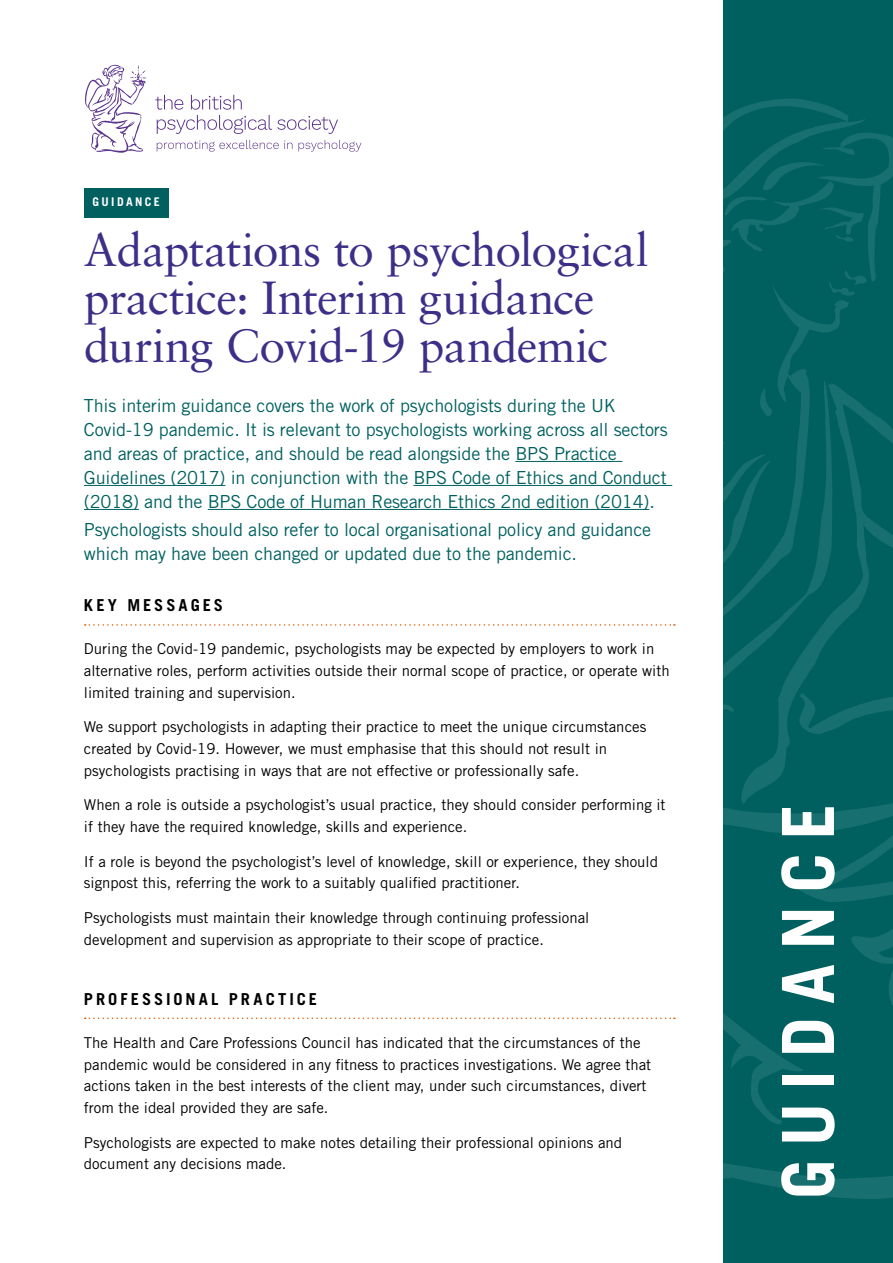
<style>
.page{position:relative;width:893px;height:1263px;background:#006060}
.page>*{position:absolute;margin:0;border:0;box-sizing:border-box;transform-origin:0 0}
.t1{font:700 72px "Trade Gothic LT Std";letter-spacing:.18em;color:#fff}
.t2{font:46.5px/48px "Sabon LT Std";letter-spacing:-.015em;color:#3c2f88}
.t3{font:18px/24px "Trade Gothic LT Std";letter-spacing:-.01em;color:#006060}
.t4{font:700 16.5px "Trade Gothic LT Std";letter-spacing:.18em;color:#000}
.t5{font:700 16.5px "Trade Gothic LT Std";color:#fff}
.t6{font:15px/21.8px "Trade Gothic LT Std";color:#000}
.t7{font:700 12px "Trade Gothic LT Std";letter-spacing:.2em;color:#fff}
</style>
<div class="page">
<svg style="left:723px;top:1163px;width:170px;height:36px"></svg>
<svg style="left:723px;top:804px;width:170px;height:320px"></svg>
<svg style="left:741px;top:740px;width:152px;height:64px"></svg>
<svg style="left:723px;top:396px;width:170px;height:344px"></svg>
<svg style="left:723px;top:99px;width:170px;height:196px"></svg>
<svg style="left:723px;top:174px;width:127px;height:531px"></svg>
<div style="left:0;top:0;width:723px;height:1263px;background:#fff"></div>
<svg style="left:157px;top:140px;width:135px;height:12px"></svg>
<svg style="left:298px;top:140px;width:63px;height:12px"></svg>
<svg style="left:155px;top:95px;width:183px;height:39px"></svg>
<svg style="left:85px;top:65px;width:61px;height:88px"></svg>
<div style="left:84px;top:188px;width:84px;height:29px;background:#006060"></div>
<hr style="left:515px;top:461px;width:107px;height:1px;background:#006060">
<hr style="left:84px;top:485px;width:141px;height:1px;background:#006060">
<hr style="left:413px;top:485px;width:259px;height:1px;background:#006060">
<hr style="left:84px;top:509px;width:55px;height:1px;background:#006060">
<hr style="left:208px;top:509px;width:441px;height:1px;background:#006060">
<svg style="left:85px;top:624px;width:590px;height:2px"></svg>
<svg style="left:85px;top:1017px;width:590px;height:2px"></svg>
<p class="t7" style="left:92px;top:194px;width:69px">GUIDANCE</p>
<h2 class="t2" style="left:84px;top:225px;width:566px">Adaptations to psychological practice: Interim guidance during Covid-19 pandemic</h2>
<p class="t3" style="left:84px;top:393px;width:585px">This interim guidance covers the work of psychologists during the UK Covid-19 pandemic. It is relevant to psychologists working across all sectors and areas of practice, and should be read alongside the BPS Practice Guidelines (2017) in conjunction with the BPS Code of Ethics and Conduct (2018) and the BPS Code of Human Research Ethics 2nd edition (2014).</p>
<p class="t3" style="left:84px;top:517px;width:569px">Psychologists should also refer to local organisational policy and guidance which may have been changed or updated due to the pandemic.</p>
<p class="t4" style="left:84px;top:595px;width:141px">KEY MESSAGES</p>
<p class="t6" style="left:84px;top:638px;width:587px">During the Covid-19 pandemic, psychologists may be expected by employers to work in alternative roles, perform activities outside their normal scope of practice, or operate with limited training and supervision.</p>
<p class="t6" style="left:84px;top:716px;width:564px">We support psychologists in adapting their practice to meet the unique circumstances created by Covid-19. However, we must emphasise that this should not result in psychologists practising in ways that are not effective or professionally safe.</p>
<p class="t6" style="left:84px;top:794px;width:583px">When a role is outside a psychologist’s usual practice, they should consider performing it if they have the required knowledge, skills and experience.</p>
<p class="t6" style="left:84px;top:850px;width:576px">If a role is beyond the psychologist’s level of knowledge, skill or experience, they should signpost this, referring the work to a suitably qualified practitioner.</p>
<p class="t6" style="left:84px;top:906px;width:507px">Psychologists must maintain their knowledge through continuing professional development and supervision as appropriate to their scope of practice.</p>
<p class="t4" style="left:84px;top:989px;width:235px">PROFESSIONAL PRACTICE</p>
<p class="t6" style="left:84px;top:1031px;width:569px">The Health and Care Professions Council has indicated that the circumstances of the pandemic would be considered in any fitness to practices investigations. We agree that actions taken in the best interests of the client may, under such circumstances, divert from the ideal provided they are safe.</p>
<p class="t6" style="left:84px;top:1131px;width:540px">Psychologists are expected to make notes detailing their professional opinions and document any decisions made.</p>
<h1 class="t1" style="left:764px;top:1199px;width:397px;rotate:-90deg">GUIDANCE</h1>
<p class="t5" style="left:807px;top:1168px;width:11px">1</p>
</div>
